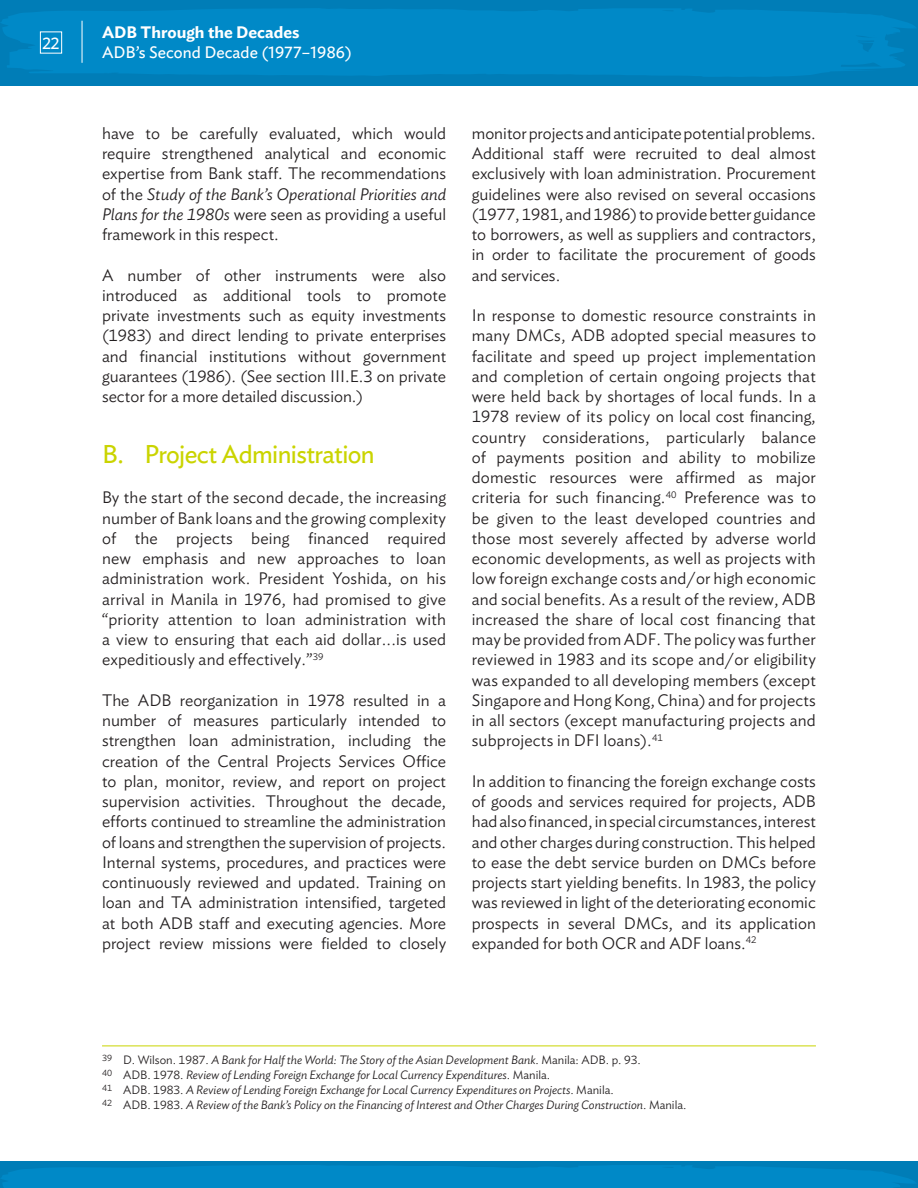
<style>
.page{position:relative;width:918px;height:1188px;background:#fff}
.page>*{position:absolute;margin:0;border:0;box-sizing:border-box;transform-origin:0 0}
.t1{font:25.5px "Ideal Sans";letter-spacing:-.025em;color:#cad400}
.t2{font:300 16.5px/20.2px "Ideal Sans";color:#231f20;text-align:justify}
.t3{font:16.5px "Ideal Sans";color:#fff}
.t4{font:600 16.5px "Ideal Sans";color:#fff}
.t5{font:italic 300 12px/15px "Ideal Sans";color:#231f20}
.s1{font-style:italic}
.s2{font-style:normal}
</style>
<div class="page">
<div style="left:0;top:0;width:918px;height:85px;background:#007db7"></div>
<div style="left:0;top:1162px;width:918px;height:26px;background:#007db7"></div>
<svg style="left:1px;top:1165px;width:914px;height:23px"></svg>
<svg style="left:1px;top:8px;width:915px;height:69px;fill:#0089c7"></svg>
<div style="left:40px;top:32px;width:22px;height:22px;border:1px solid #fff"></div>
<hr style="left:82px;top:21px;width:1px;height:42px;background:#fff">
<hr style="left:102px;top:1046px;width:714px;height:1px;background:#cad400">
<p class="t3" style="left:42px;top:31px;width:19px">22</p>
<p class="t4" style="left:102px;top:20px;width:199px">ADB Through the Decades</p>
<p class="t3" style="left:102px;top:40px;width:251px">ADB’s Second Decade (1977–1986)</p>
<p class="t2" style="left:102px;top:122px;width:346px">have to be carefully evaluated, which would require strengthened analytical and economic expertise from Bank staff. The recommendations of the <span class="s1">Study of the Bank’s Operational Priorities and Plans for the 1980s</span> were seen as providing a useful framework in this respect.</p>
<p class="t2" style="left:102px;top:263px;width:346px">A number of other instruments were also introduced as additional tools to promote private investments such as equity investments (1983) and direct lending to private enterprises and financial institutions without government guarantees (1986). (See section III.E.3 on private sector for a more detailed discussion.)</p>
<h1 class="t1" style="left:102px;top:435px;width:274px">B. Project Administration</h1>
<p class="t2" style="left:102px;top:486px;width:346px">By the start of the second decade, the increasing number of Bank loans and the growing complexity of the projects being financed required new emphasis and new approaches to loan administration work. President Yoshida, on his arrival in Manila in 1976, had promised to give “priority attention to loan administration with a view to ensuring that each aid dollar...is used expeditiously and effectively.”<sup>39</sup></p>
<p class="t2" style="left:102px;top:689px;width:346px">The ADB reorganization in 1978 resulted in a number of measures particularly intended to strengthen loan administration, including the creation of the Central Projects Services Office to plan, monitor, review, and report on project supervision activities. Throughout the decade, efforts continued to streamline the administration of loans and strengthen the supervision of projects.<br>Internal systems, procedures, and practices were continuously reviewed and updated. Training on loan and TA administration intensified, targeted at both ADB staff and executing agencies. More project review missions were fielded to closely</p>
<p class="t2" style="left:472px;top:122px;width:346px">monitor projects and anticipate potential problems.<br>Additional staff were recruited to deal almost exclusively with loan administration. Procurement guidelines were also revised on several occasions (1977, 1981, and 1986) to provide better guidance to borrowers, as well as suppliers and contractors, in order to facilitate the procurement of goods and services.</p>
<p class="t2" style="left:472px;top:304px;width:346px">In response to domestic resource constraints in many DMCs, ADB adopted special measures to facilitate and speed up project implementation and completion of certain ongoing projects that were held back by shortages of local funds. In a 1978 review of its policy on local cost financing, country considerations, particularly balance of payments position and ability to mobilize domestic resources were affirmed as major criteria for such financing.<sup>40</sup> Preference was to be given to the least developed countries and those most severely affected by adverse world economic developments, as well as projects with low foreign exchange costs and/or high economic and social benefits. As a result of the review, ADB increased the share of local cost financing that may be provided from ADF. The policy was further reviewed in 1983 and its scope and/or eligibility was expanded to all developing members (except Singapore and Hong Kong, China) and for projects in all sectors (except manufacturing projects and subprojects in DFI loans).<sup>41</sup></p>
<p class="t2" style="left:472px;top:770px;width:346px">In addition to financing the foreign exchange costs of goods and services required for projects, ADB had also financed, in special circumstances, interest and other charges during construction. This helped to ease the debt service burden on DMCs before projects start yielding benefits. In 1983, the policy was reviewed in light of the deteriorating economic prospects in several DMCs, and its application expanded for both OCR and ADF loans.<sup>42</sup></p>
<p class="t5" style="left:102px;top:1051px;width:586px"><sup>39</sup> <span class="s2">D. Wilson. 1987.</span> A Bank for Half the World: The Story of the Asian Development Bank<span class="s2">. Manila: ADB. p. 93.<br></span><sup>40</sup> <span class="s2">ADB. 1978.</span> Review of Lending Foreign Exchange for Local Currency Expenditures<span class="s2">. Manila.<br></span><sup>41</sup> <span class="s2">ADB. 1983.</span> A Review of Lending Foreign Exchange for Local Currency Expenditures on Projects<span class="s2">. Manila.<br></span><sup>42</sup> <span class="s2">ADB. 1983.</span> A Review of the Bank’s Policy on the Financing of Interest and Other Charges During Construction<span class="s2">. Manila.</span></p>
</div>
